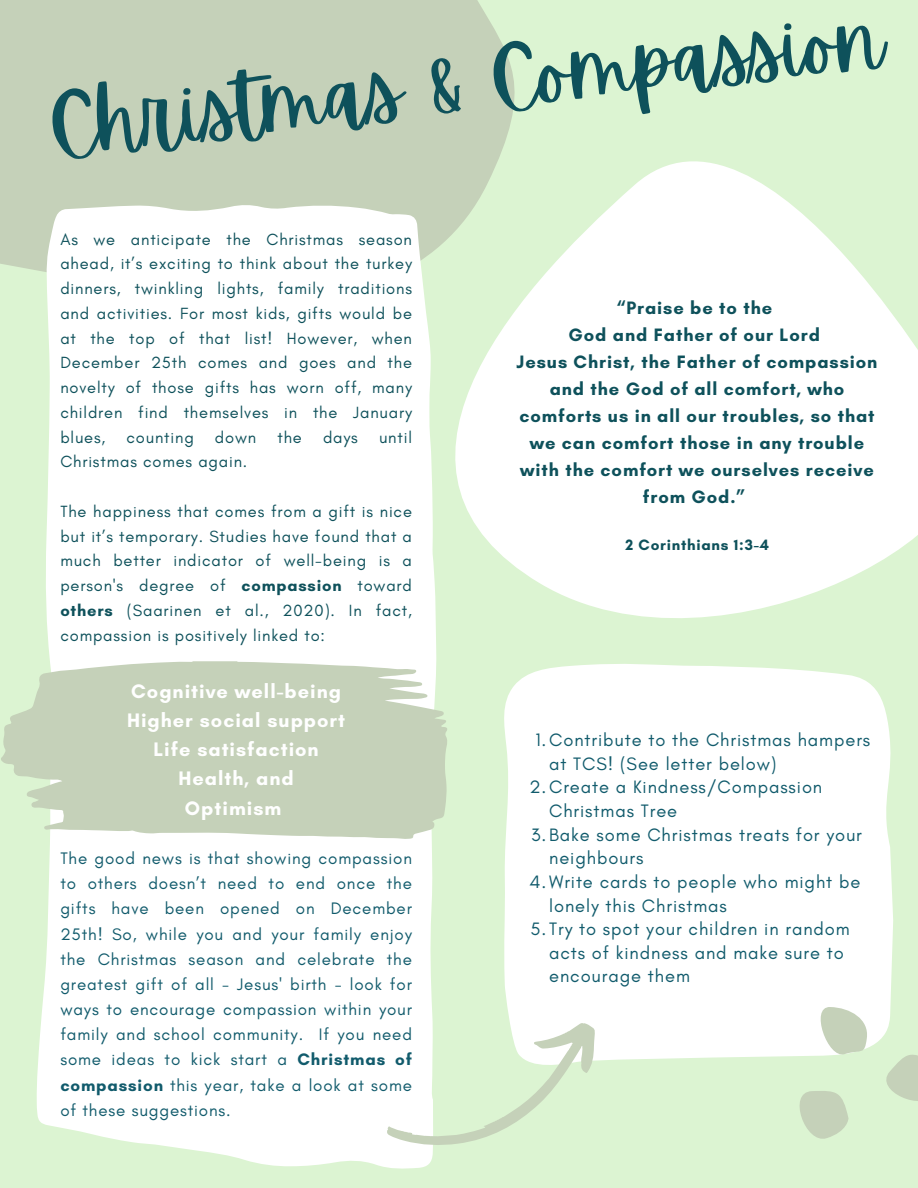
<style>
.page{position:relative;width:918px;height:1188px;background:#dcf4d2}
.page>*{position:absolute;margin:0;border:0;box-sizing:border-box;transform-origin:0 0}
.t1{font:84.15px "Apricots";color:#0e515b}
.t2{font:700 19.95px "Glacial Indifference";letter-spacing:.05em;color:#fff}
.t3{font:18.3px/23.7px "Glacial Indifference";letter-spacing:.05em;color:#115b6c}
.t4{font:700 18.3px/27px "Glacial Indifference";letter-spacing:.05em;color:#0e515b;text-align:center}
.t5{font:16.95px/25.2px "Glacial Indifference";letter-spacing:.05em;color:#115b6c;text-align:justify}
.t6{font:16.5px/24.8px "Glacial Indifference";letter-spacing:.05em;color:#0e515b;text-align:justify}
.t7{font:700 15.3px "Glacial Indifference";letter-spacing:.05em;color:#0e515b}
.s1{font-weight:700}
</style>
<div class="page">
<div style="left:0;top:0;width:500px;height:271px;background:#c5d1b9"></div>
<svg style="left:276px;top:40px;width:642px;height:578px;fill:#fff"></svg>
<div style="left:37px;top:204px;width:400px;height:963px;background:#fff"></div>
<svg style="left:1px;top:661px;width:446px;height:178px;background:#cad6bf"></svg>
<div style="left:504px;top:664px;width:389px;height:396px;background:#fff"></div>
<svg style="left:755px;top:991px;width:163px;height:148px"></svg>
<svg style="left:384px;top:1007px;width:233px;height:162px"></svg>
<p class="t1" style="left:44px;top:77px;width:841px;rotate:-6deg">Christmas &amp; Compassion</p>
<p class="t6" style="left:60px;top:226px;width:353px">As we anticipate the Christmas season ahead, it’s exciting to think about the turkey dinners, twinkling lights, family traditions and activities. For most kids, gifts would be at the top of that list! However, when December 25th comes and goes and the novelty of those gifts has worn off, many children find themselves in the January blues,</p>
<p class="t6" style="left:126px;top:424px;width:69px">counting</p>
<p class="t6" style="left:215px;top:424px;width:43px">down</p>
<p class="t6" style="left:277px;top:424px;width:26px">the</p>
<p class="t6" style="left:323px;top:424px;width:36px">days</p>
<p class="t6" style="left:379px;top:424px;width:34px">until</p>
<p class="t6" style="left:60px;top:449px;width:189px">Christmas comes again.</p>
<p class="t6" style="left:60px;top:499px;width:353px">The happiness that comes from a gift is nice but it’s temporary. Studies have found that a much better indicator of well-being is a person's degree of <span class="s1">compassion</span> toward <span class="s1">others</span> (Saarinen et al., 2020). In fact, compassion is positively linked to:</p>
<p class="t2" style="left:131px;top:679px;width:211px">Cognitive well-being</p>
<p class="t2" style="left:127px;top:708px;width:220px">Higher social support</p>
<p class="t2" style="left:153px;top:737px;width:167px">Life satisfaction</p>
<p class="t2" style="left:178px;top:766px;width:117px">Health, and</p>
<p class="t2" style="left:185px;top:796px;width:98px">Optimism</p>
<p class="t5" style="left:60px;top:846px;width:353px">The good news is that showing compassion to others doesn’t need to end once the gifts have been opened on December 25th! So, while you and your family enjoy the Christmas season and celebrate the greatest gift of all - Jesus' birth - look for ways to encourage compassion within your family and school community. If you need some ideas to kick start a <span class="s1">Christmas of compassion</span> this year, take a look at some of these suggestions.</p>
<p class="t4" style="left:616px;top:294px;width:158px">“Praise be to the</p>
<p class="t4" style="left:569px;top:321px;width:253px">God and Father of our Lord</p>
<p class="t4" style="left:517px;top:348px;width:362px">Jesus Christ, the Father of compassion and the God of all comfort, who comforts us in all our troubles, so that we can comfort those in any trouble with the comfort we ourselves receive from God.”</p>
<p class="t7" style="left:625px;top:536px;width:145px">2 Corinthians 1:3-4</p>
<p class="t3" style="left:549px;top:728px;width:323px;text-indent:-14px">1.Contribute to the Christmas hampers at TCS! (See letter below)</p>
<p class="t3" style="left:549px;top:775px;width:275px;text-indent:-20px">2.Create a Kindness/Compassion<br>Christmas Tree</p>
<p class="t3" style="left:549px;top:822px;width:314px;text-indent:-18px">3.Bake some Christmas treats for your neighbours</p>
<p class="t3" style="left:549px;top:870px;width:313px;text-indent:-20px">4.Write cards to people who might be lonely this Christmas</p>
<p class="t3" style="left:549px;top:917px;width:302px;text-indent:-19px">5.Try to spot your children in random acts of kindness and make sure to encourage them</p>
</div>
